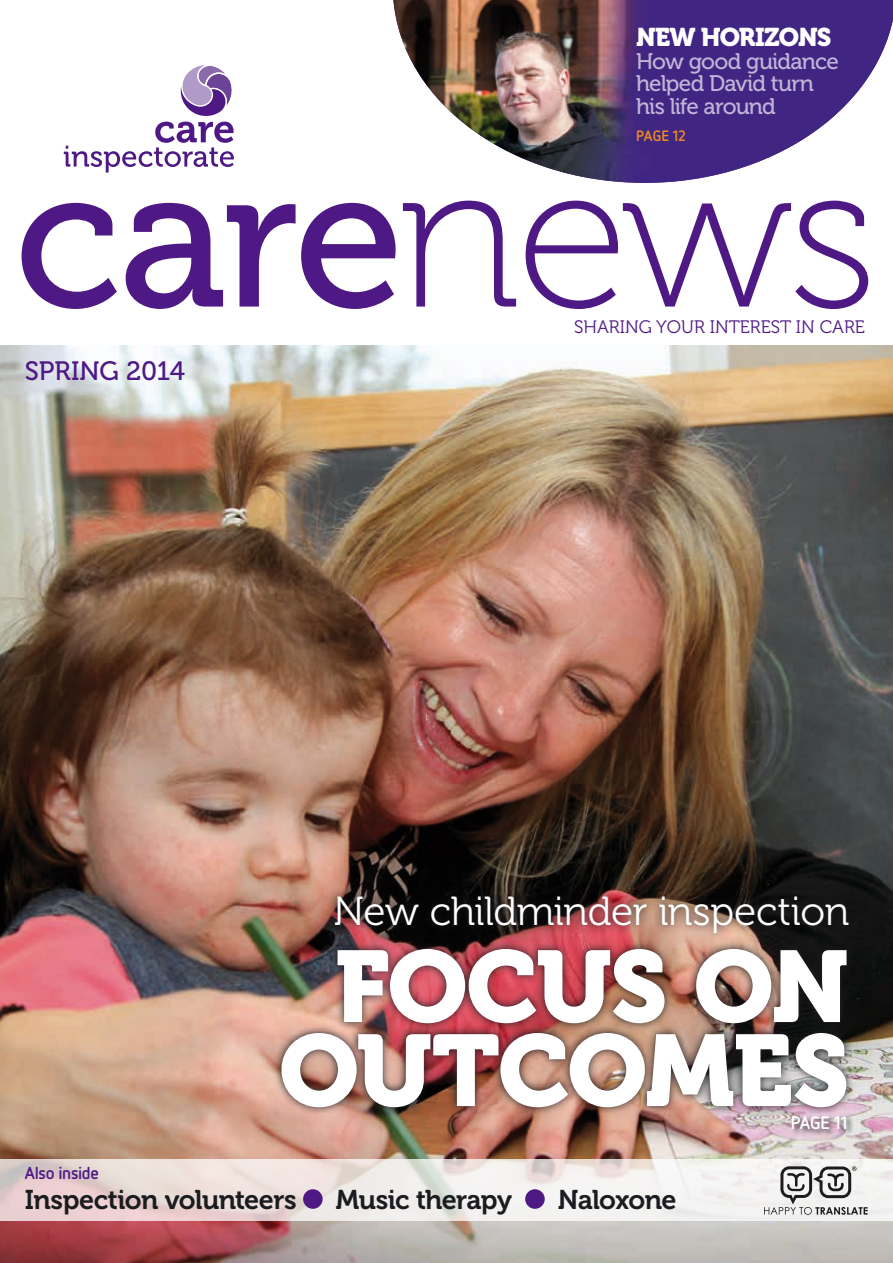
<style>
.page{position:relative;width:893px;height:1263px;background:#fff}
.page>*{position:absolute;margin:0;border:0;box-sizing:border-box;transform-origin:0 0}
.t1{font:200.1px "Museo 500";color:#4e1985}
.t2{font:100.5px/84px "Museo 900";letter-spacing:-.02em;color:#fff;text-align:center}
.t3{font:40.5px "Museo 300";letter-spacing:-.01em;color:#fff}
.t4{font:27px "Museo 700";letter-spacing:-.025em;color:#1b1c20}
.t5{font:26.4px "Museo 500";color:#4e1985}
.t6{font:25.5px "Museo 900";letter-spacing:-.035em;color:#fff}
.t7{font:22.5px/22.5px "Museo 500";letter-spacing:-.035em;color:#c2b4d7}
.t8{font:18px "Museo 300";color:#4e1985}
.t9{font:700 18px "Netto OT";letter-spacing:-.005em;color:#fff}
.t10{font:700 17.25px "Netto OT";letter-spacing:-.02em;color:#4e1985}
.t11{font:700 15px "Netto OT";color:#f08a24}
.s1{font-family:"Museo 100";font-size:206.85px}
</style>
<div class="page">
<img style="left:393px;top:0;width:500px;height:183px">
<img style="left:0;top:345px;width:893px;height:918px">
<svg style="left:0;top:1160px;width:893px;height:61px"></svg>
<div style="left:303px;top:1189px;width:20px;height:20px;background:#4e1985;border-radius:50%"></div>
<div style="left:525px;top:1189px;width:20px;height:20px;background:#4e1985;border-radius:50%"></div>
<svg style="left:64px;top:65px;width:170px;height:108px"></svg>
<svg style="left:764px;top:1166px;width:104px;height:49px"></svg>
<img style="left:273px;top:888px;width:584px;height:228px">
<div style="left:791px;top:1115px;width:63px;height:22px;background:#1b1c20;opacity:.75"></div>
<p class="t6" style="left:636px;top:23px;width:197px">NEW HORIZONS</p>
<p class="t7" style="left:636px;top:50px;width:204px">How good guidance helped David turn his life around</p>
<p class="t11" style="left:636px;top:126px;width:51px">PAGE 12</p>
<h1 class="t1" style="left:14px;top:128px;width:864px">care<span class="s1">news</span></h1>
<p class="t5" style="left:25px;top:356px;width:162px">SPRING 2014</p>
<p class="t8" style="left:574px;top:317px;width:292px">SHARING YOUR INTEREST IN CARE</p>
<h3 class="t3" style="left:333px;top:889px;width:517px">New childminder inspection</h3>
<h2 class="t2" style="left:279px;top:946px;width:572px">FOCUS ON<br>OUTCOMES</h2>
<p class="t9" style="left:791px;top:1112px;width:59px">PAGE 11</p>
<p class="t10" style="left:25px;top:1162px;width:76px">Also inside</p>
<p class="t4" style="left:25px;top:1184px;width:273px">Inspection volunteers</p>
<p class="t4" style="left:336px;top:1184px;width:178px">Music therapy</p>
<p class="t4" style="left:558px;top:1184px;width:120px">Naloxone</p>
</div>
